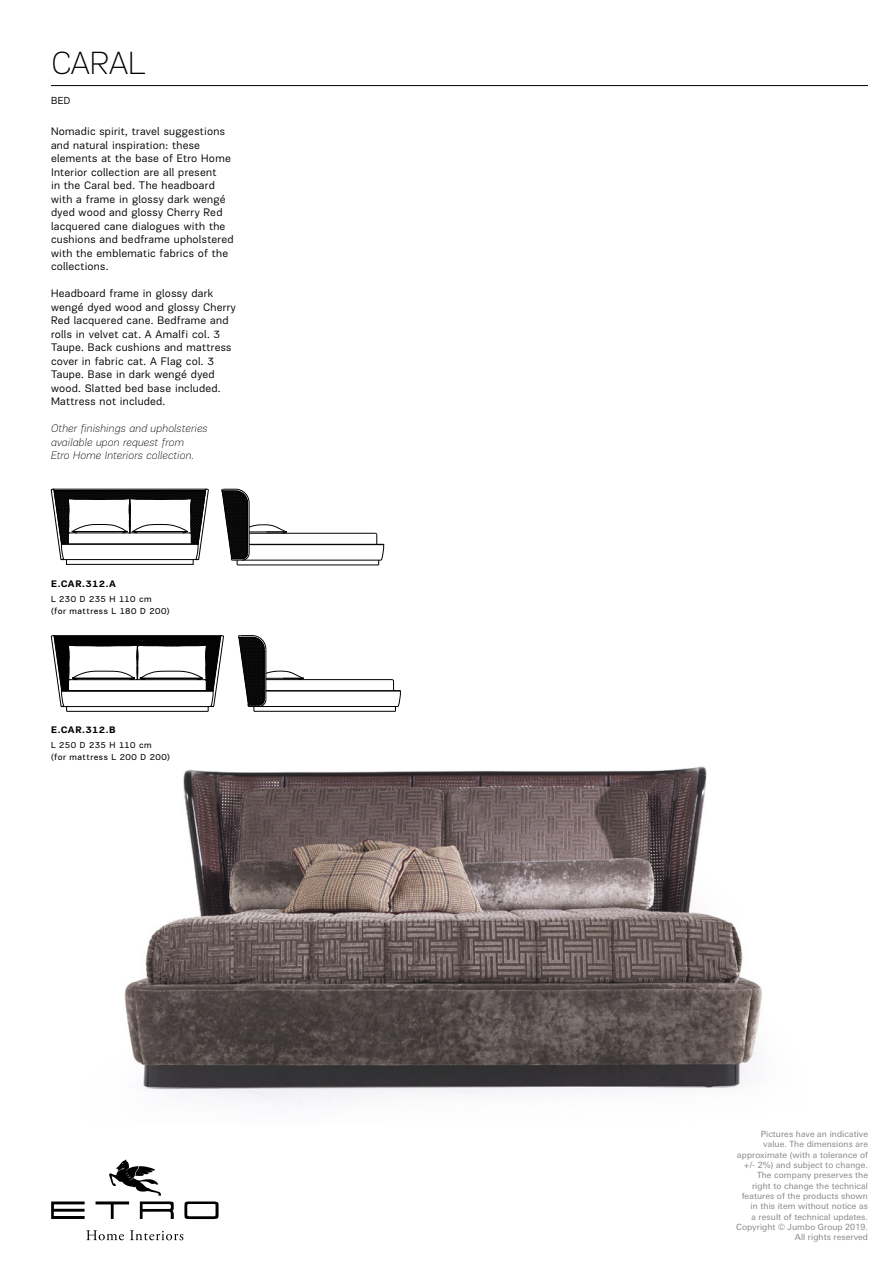
<style>
.page{position:relative;width:893px;height:1263px;background:#fff}
.page>*{position:absolute;margin:0;border:0;box-sizing:border-box;transform-origin:0 0}
.t1{font:100 33px "Encore Sans Pro PF";letter-spacing:.005em;color:#000}
.t2{font:11.25px/13.5px "Encore Sans Pro PF";letter-spacing:.025em;color:#000}
.t3{font:italic 100 11.25px/13.5px "Encore Sans Pro PF";letter-spacing:.015em;color:#000}
.t4{font:10.5px "Encore Sans Pro PF";color:#000}
.t5{font:700 9.75px "Encore Sans Pro PF";letter-spacing:.035em;color:#000}
.t6{font:9px/12px "Encore Sans Pro PF";letter-spacing:.05em;color:#000}
.t7{font:8.55px/10.4px "Linotype Univers Basic";letter-spacing:.01em;color:#868686;text-align:right}
</style>
<div class="page">
<img style="left:124px;top:710px;width:638px;height:394px">
<hr style="left:51px;top:85px;width:817px;height:1px;background:#000">
<svg style="left:51px;top:489px;width:158px;height:75px"></svg>
<hr style="left:67px;top:564px;width:126px;height:1px;background:#000">
<hr style="left:232px;top:560px;width:149px;height:1px;background:#000">
<hr style="left:249px;top:533px;width:126px;height:1px;background:#000">
<hr style="left:249px;top:544px;width:135px;height:1px;background:#000">
<svg style="left:375px;top:533px;width:9px;height:32px"></svg>
<svg style="left:221px;top:489px;width:66px;height:76px"></svg>
<hr style="left:237px;top:565px;width:142px;height:1px;background:#000">
<hr style="left:249px;top:706px;width:149px;height:1px;background:#000">
<hr style="left:266px;top:690px;width:134px;height:1px;background:#000">
<hr style="left:266px;top:679px;width:126px;height:1px;background:#000">
<hr style="left:266px;top:691px;width:134px;height:1px;background:#000">
<svg style="left:392px;top:679px;width:9px;height:32px"></svg>
<svg style="left:238px;top:635px;width:66px;height:76px"></svg>
<hr style="left:254px;top:711px;width:141px;height:1px;background:#000">
<svg style="left:51px;top:635px;width:173px;height:77px"></svg>
<hr style="left:67px;top:711px;width:141px;height:1px;background:#000">
<svg style="left:109px;top:1159px;width:52px;height:36px"></svg>
<svg style="left:96px;top:1201px;width:33px;height:18px"></svg>
<svg style="left:140px;top:1201px;width:34px;height:18px"></svg>
<svg style="left:51px;top:1201px;width:34px;height:18px"></svg>
<svg style="left:184px;top:1201px;width:35px;height:18px"></svg>
<svg style="left:86px;top:1230px;width:38px;height:10px"></svg>
<svg style="left:130px;top:1230px;width:53px;height:10px"></svg>
<h1 class="t1" style="left:51px;top:44px;width:95px">CARAL</h1>
<p class="t4" style="left:51px;top:95px;width:21px">BED</p>
<p class="t2" style="left:51px;top:125px;width:184px">Nomadic spirit, travel suggestions and natural inspiration: these elements at the base of Etro Home<br>Interior collection are all present<br>in the Caral bed. The headboard with a frame in glossy dark wengé dyed wood and glossy Cherry Red lacquered cane dialogues with the cushions and bedframe upholstered with the emblematic fabrics of the collections.</p>
<p class="t2" style="left:51px;top:287px;width:186px">Headboard frame in glossy dark wengé dyed wood and glossy Cherry<br>Red lacquered cane. Bedframe and rolls in velvet cat. A Amalfi col. 3<br>Taupe. Back cushions and mattress cover in fabric cat. A Flag col. 3<br>Taupe. Base in dark wengé dyed wood. Slatted bed base included.<br>Mattress not included.</p>
<p class="t3" style="left:51px;top:422px;width:158px">Other finishings and upholsteries available upon request from<br>Etro Home Interiors collection.</p>
<p class="t5" style="left:51px;top:578px;width:67px">E.CAR.312.A</p>
<p class="t6" style="left:51px;top:593px;width:120px">L 230 D 235 H 110 cm<br>(for mattress L 180 D 200)</p>
<p class="t5" style="left:51px;top:724px;width:66px">E.CAR.312.B</p>
<p class="t6" style="left:51px;top:739px;width:120px">L 250 D 235 H 110 cm<br>(for mattress L 200 D 200)</p>
<p class="t7" style="left:736px;top:1129px;width:133px">Pictures have an indicative value. The dimensions are approximate (with a tolerance of +/- 2%) and subject to change.<br>The company preserves the right to change the technical features of the products shown in this item without notice as<br>a result of technical updates.<br>Copyright © Jumbo Group 2019.<br>All rights reserved</p>
</div>
